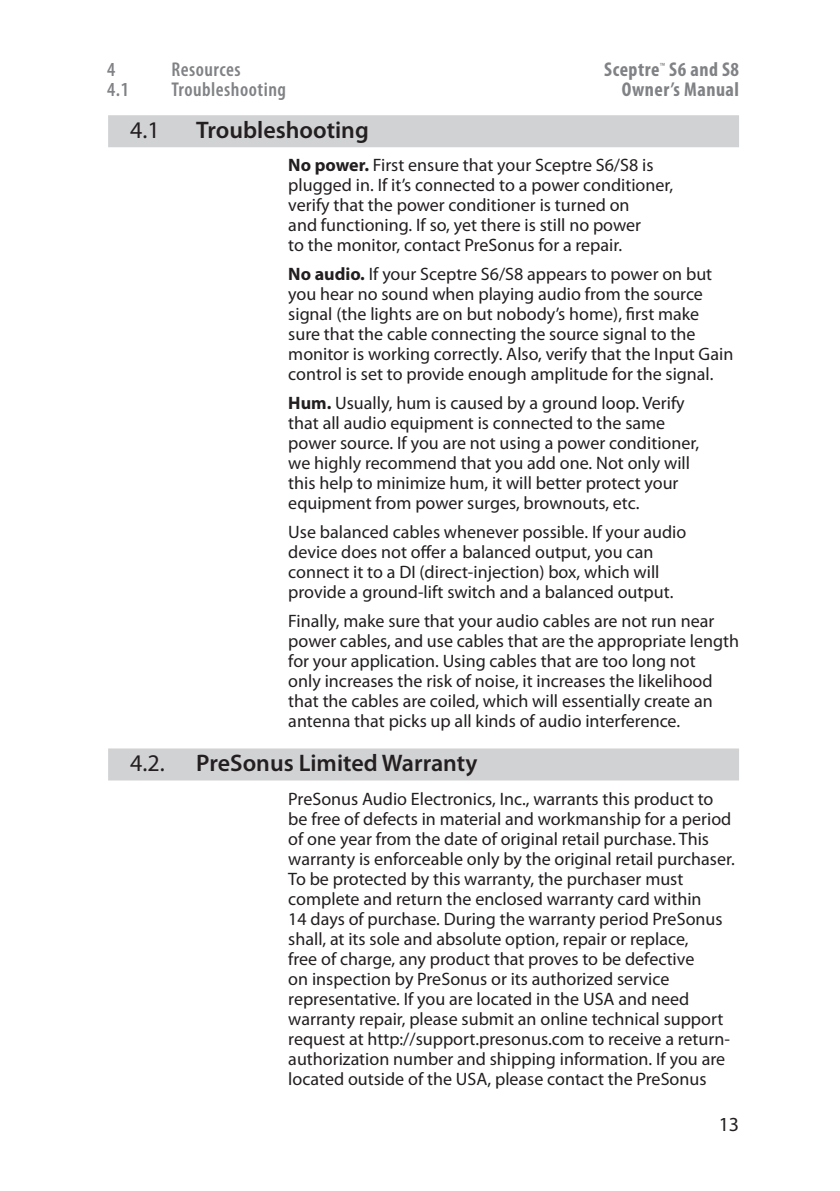
<style>
.page{position:relative;width:840px;height:1191px;background:#fff}
.page>*{position:absolute;margin:0;border:0;box-sizing:border-box;transform-origin:0 0}
._0_N_Section_Head{font:600 24px "Myriad Pro";color:#231f20}
._0_N_Section_Head-2{font:24px "Myriad Pro";color:#231f20}
.t1{font:600 condensed 20px "Myriad Pro";letter-spacing:.025em;color:#808285}
.t2{font:700 condensed 20px/20px "Myriad Pro";letter-spacing:.025em;color:#808285;text-align:right}
.t3{font:20px "Myriad Pro";color:#231f20}
.Body{font:18px/20px "Myriad Pro";color:#231f20}
.s1{font-weight:700}
</style>
<div class="page">
<div style="left:108px;top:115px;width:630px;height:32px;background:#d1d2d4"></div>
<div style="left:108px;top:748px;width:630px;height:32px;background:#d1d2d4"></div>
<p class="t1" style="left:107px;top:58px;width:10px">4</p>
<p class="t1" style="left:171px;top:58px;width:71px">Resources</p>
<p class="t1" style="left:107px;top:78px;width:23px">4.1</p>
<p class="t1" style="left:171px;top:78px;width:116px">Troubleshooting</p>
<p class="t2" style="left:604px;top:59px;width:136px">Sceptre<sup>™</sup> S6 and S8<br>Owner’s Manual</p>
<p class="_0_N_Section_Head-2" style="left:130px;top:117px;width:31px">4.1</p>
<p class="_0_N_Section_Head" style="left:196px;top:117px;width:174px">Troubleshooting</p>
<p class="Body" style="left:288px;top:156px;width:386px"><span class="s1">No power.</span> First ensure that your Sceptre S6/S8 is plugged in. If it’s connected to a power conditioner, verify that the power conditioner is turned on<br>and functioning. If so, yet there is still no power<br>to the monitor, contact PreSonus for a repair.</p>
<p class="Body" style="left:288px;top:265px;width:446px"><span class="s1">No audio.</span> If your Sceptre S6/S8 appears to power on but you hear no sound when playing audio from the source signal (the lights are on but nobody’s home), first make sure that the cable connecting the source signal to the monitor is working correctly. Also, verify that the Input Gain control is set to provide enough amplitude for the signal.</p>
<p class="Body" style="left:288px;top:394px;width:412px"><span class="s1">Hum.</span> Usually, hum is caused by a ground loop. Verify that all audio equipment is connected to the same power source. If you are not using a power conditioner, we highly recommend that you add one. Not only will this help to minimize hum, it will better protect your equipment from power surges, brownouts, etc.</p>
<p class="Body" style="left:288px;top:523px;width:399px">Use balanced cables whenever possible. If your audio device does not offer a balanced output, you can connect it to a DI (direct-injection) box, which will provide a ground-lift switch and a balanced output.</p>
<p class="Body" style="left:288px;top:612px;width:452px">Finally, make sure that your audio cables are not run near power cables, and use cables that are the appropriate length for your application. Using cables that are too long not<br>only increases the risk of noise, it increases the likelihood that the cables are coiled, which will essentially create an antenna that picks up all kinds of audio interference.</p>
<p class="_0_N_Section_Head-2" style="left:130px;top:750px;width:36px">4.2.</p>
<p class="_0_N_Section_Head" style="left:196px;top:750px;width:282px">PreSonus Limited Warranty</p>
<p class="Body" style="left:288px;top:789px;width:447px">PreSonus Audio Electronics, Inc., warrants this product to be free of defects in material and workmanship for a period of one year from the date of original retail purchase. This warranty is enforceable only by the original retail purchaser.<br>To be protected by this warranty, the purchaser must complete and return the enclosed warranty card within<br>14 days of purchase. During the warranty period PreSonus shall, at its sole and absolute option, repair or replace,<br>free of charge, any product that proves to be defective<br>on inspection by PreSonus or its authorized service representative. If you are located in the USA and need warranty repair, please submit an online technical support request at http://support.presonus.com to receive a return&shy;authorization number and shipping information. If you are located outside of the USA, please contact the PreSonus</p>
<p class="t3" style="left:718px;top:1113px;width:22px">13</p>
</div>
